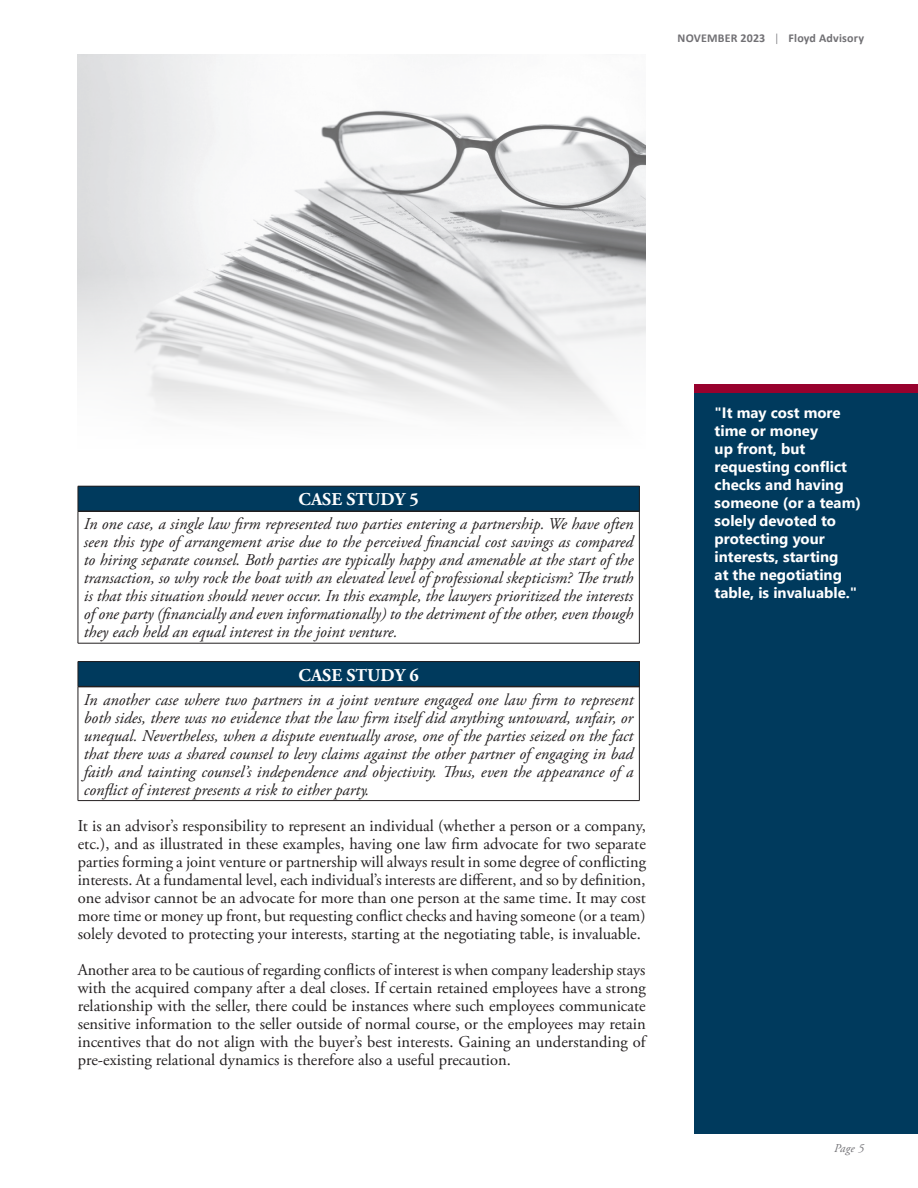
<style>
.page{position:relative;width:918px;height:1188px;background:#fff}
.page>*{position:absolute;margin:0;border:0;box-sizing:border-box;transform-origin:0 0}
.t1{font:700 18px "Adobe Garamond Pro";color:#fff}
.t2{font:16.5px/18px "Adobe Garamond Pro";color:#231f20;text-align:justify}
.t3{font:italic 16.5px/18px "Adobe Garamond Pro";color:#231f20;text-align:justify}
.t4{font:700 15px/18px "Segoe UI";color:#fff}
.t5{font:700 12px "Calibri";letter-spacing:.015em;color:#717074}
.t6{font:italic 12px "Adobe Garamond Pro";color:#717074}
.s1{font-weight:300}
</style>
<div class="page">
<div style="left:695px;top:393px;width:223px;height:741px;background:#003a5d"></div>
<div style="left:78px;top:486px;width:561px;height:25px;background:#003a5d"></div>
<hr style="left:78px;top:486px;width:562px;height:1px;background:#231f20">
<svg style="left:78px;top:486px;width:1px;height:24px"></svg>
<svg style="left:639px;top:486px;width:1px;height:25px"></svg>
<hr style="left:78px;top:511px;width:1px;height:132px;background:#231f20">
<hr style="left:639px;top:511px;width:1px;height:132px;background:#231f20">
<hr style="left:78px;top:643px;width:562px;height:1px;background:#231f20">
<hr style="left:78px;top:510px;width:561px;height:2px;background:#231f20">
<div style="left:78px;top:662px;width:561px;height:25px;background:#003a5d"></div>
<hr style="left:78px;top:661px;width:562px;height:1px;background:#231f20">
<svg style="left:78px;top:662px;width:1px;height:24px"></svg>
<svg style="left:639px;top:662px;width:1px;height:25px"></svg>
<hr style="left:78px;top:687px;width:1px;height:113px;background:#231f20">
<hr style="left:639px;top:687px;width:1px;height:113px;background:#231f20">
<hr style="left:78px;top:800px;width:562px;height:1px;background:#231f20">
<hr style="left:78px;top:686px;width:561px;height:1px;background:#231f20">
<div style="left:695px;top:384px;width:223px;height:9px;background:#98012d"></div>
<img style="left:78px;top:54px;width:568px;height:361px">
<p class="t5" style="left:678px;top:30px;width:188px">NOVEMBER 2023 <span class="s1">|</span> Floyd Advisory</p>
<p class="t1" style="left:299px;top:489px;width:122px">CASE STUDY 5</p>
<p class="t3" style="left:84px;top:515px;width:551px">In one case, a single law firm represented two parties entering a partnership. We have often seen this type of arrangement arise due to the perceived financial cost savings as compared to hiring separate counsel. Both parties are typically happy and amenable at the start of the transaction, so why rock the boat with an elevated level of professional skepticism? The truth is that this situation should never occur. In this example, the lawyers prioritized the interests of one party (financially and even informationally) to the detriment of the other, even though they each held an equal interest in the joint venture.</p>
<p class="t1" style="left:299px;top:664px;width:122px">CASE STUDY 6</p>
<p class="t3" style="left:84px;top:691px;width:551px">In another case where two partners in a joint venture engaged one law firm to represent both sides, there was no evidence that the law firm itself did anything untoward, unfair, or unequal. Nevertheless, when a dispute eventually arose, one of the parties seized on the fact that there was a shared counsel to levy claims against the other partner of engaging in bad faith and tainting counsel’s independence and objectivity. Thus, even the appearance of a conflict of interest presents a risk to either party.</p>
<p class="t2" style="left:78px;top:817px;width:570px">It is an advisor’s responsibility to represent an individual (whether a person or a company, etc.), and as illustrated in these examples, having one law firm advocate for two separate parties forming a joint venture or partnership will always result in some degree of conflicting interests. At a fundamental level, each individual’s interests are different, and so by definition, one advisor cannot be an advocate for more than one person at the same time. It may cost more time or money up front, but requesting conflict checks and having someone (or a team) solely devoted to protecting your interests, starting at the negotiating table, is invaluable.</p>
<p class="t2" style="left:78px;top:961px;width:570px">Another area to be cautious of regarding conflicts of interest is when company leadership stays with the acquired company after a deal closes. If certain retained employees have a strong relationship with the seller, there could be instances where such employees communicate sensitive information to the seller outside of normal course, or the employees may retain incentives that do not align with the buyer’s best interests. Gaining an understanding of pre-existing relational dynamics is therefore also a useful precaution.</p>
<p class="t4" style="left:715px;top:403px;width:148px">"It may cost more time or money<br>up front, but requesting conflict checks and having someone (or a team) solely devoted to protecting your interests, starting<br>at the negotiating table, is invaluable."</p>
<p class="t6" style="left:834px;top:1141px;width:31px">Page 5</p>
</div>
